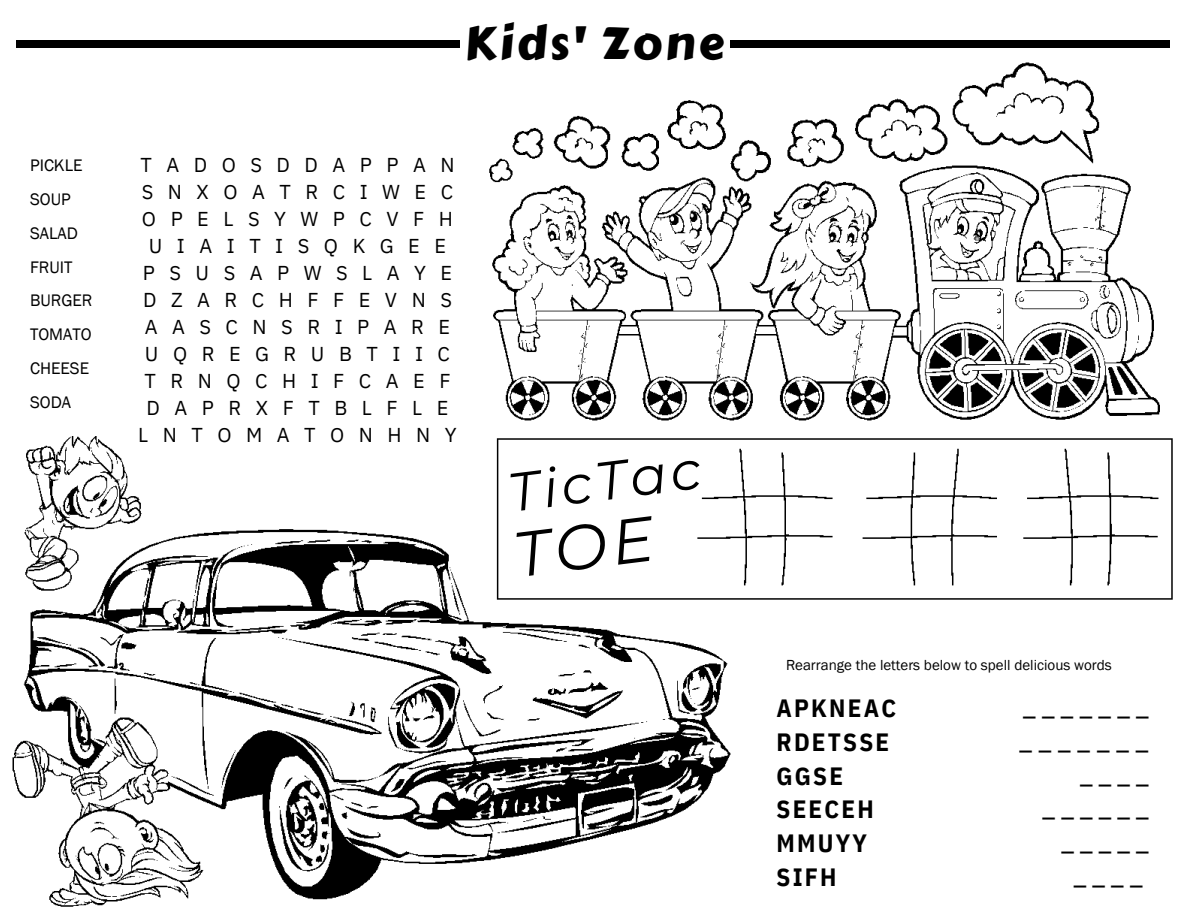
<style>
.page{position:relative;width:1188px;height:918px;background:#fff}
.page>*{position:absolute;margin:0;border:0;box-sizing:border-box;transform-origin:0 0}
.t1{font:italic 53.85px "Montserrat";color:#000}
.t2{font:46.35px "Carter One";letter-spacing:.07em;color:#000}
.t3{font:700 25.05px/33.8px "IBM Plex Sans Cond";letter-spacing:.09em;color:#000}
.t4{font:25.05px "Franklin Gothic";color:#000}
.t5{font:20.1px/27px "IBM Plex Sans";letter-spacing:.725em;color:#000;text-align:center}
.t6{font:17.25px/33.8px "Franklin Gothic";color:#000}
.t7{font:15px "Franklin Gothic";color:#000}
</style>
<div class="page">
<div style="left:16px;top:40px;width:443px;height:8px;background:#000"></div>
<div style="left:730px;top:40px;width:439px;height:8px;background:#000"></div>
<img style="left:12px;top:436px;width:1161px;height:471px">
<img style="left:489px;top:62px;width:671px;height:359px">
<svg style="left:516px;top:515px;width:141px;height:62px"></svg>
<p class="t6" style="left:30px;top:148px;width:64px">PICKLE<br>SOUP<br>SALAD<br>FRUIT<br>BURGER<br>TOMATO<br>CHEESE<br>SODA</p>
<p class="t2" style="left:464px;top:8px;width:261px">Kids' Zone</p>
<p class="t5" style="left:138px;top:151px;width:320px">TADOSDDAPPAN<br>SNXOATRCIWEC<br>OPELSYWPCVFH<br>UIAITISQKGEE<br>PSUSAPWSLAYE<br>DZARCHFFEVNS<br>AASCNSRIPARE<br>UQREGRUBTIIC<br>TRNQCHIFCAEF<br>DAPRXFTBLFLE<br>LNTOMATONHNY</p>
<p class="t1" style="left:504px;top:460px;width:195px;rotate:-7deg">TicTac</p>
<p class="t7" style="left:786px;top:657px;width:327px">Rearrange the letters below to spell delicious words</p>
<p class="t3" style="left:777px;top:691px;width:121px">APKNEAC<br>RDETSSE<br>GGSE<br>SEECEH<br>MMUYY<br>SIFH</p>
<p class="t4" style="left:1023px;top:692px;width:127px">_______</p>
<p class="t4" style="left:1019px;top:726px;width:131px">_______</p>
<p class="t4" style="left:1080px;top:760px;width:70px">____</p>
<p class="t4" style="left:1043px;top:794px;width:108px">______</p>
<p class="t4" style="left:1061px;top:827px;width:89px">_____</p>
<p class="t4" style="left:1074px;top:861px;width:70px">____</p>
</div>
